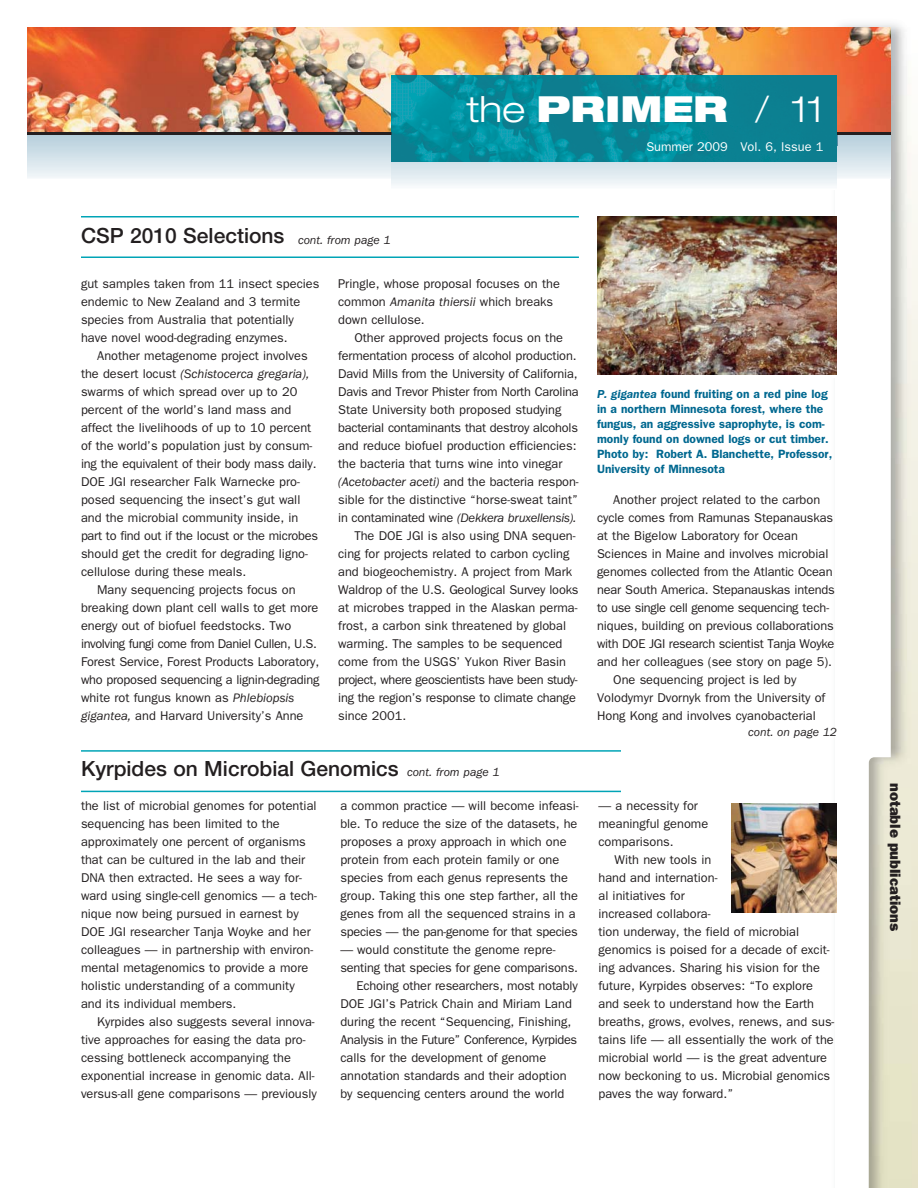
<style>
.page{position:relative;width:918px;height:1188px;background:#fff}
.page>*{position:absolute;margin:0;border:0;box-sizing:border-box;transform-origin:0 0}
.t1{font:300 expanded 36px "Helvetica Neue LT Std";color:#fff}
.t2{font:500 21px "Helvetica Neue LT Std";color:#231f20}
.t3{font:15px "ITC Franklin Gothic Std Hvy";color:#231f20}
.t4{font:12.75px/18px "ITC Franklin Gothic Std";color:#231f20}
.t5{font:12.75px "ITC Franklin Gothic Std";letter-spacing:-.02em;color:#231f20}
.t6{font:12.75px "ITC Franklin Gothic Std";letter-spacing:-.025em;color:#231f20}
.t7{font:12.75px "ITC Franklin Gothic Std";letter-spacing:-.03em;color:#231f20}
.t8{font:italic 12.75px "ITC Franklin Gothic Std";letter-spacing:-.02em;color:#231f20}
.t9{font:italic 12.75px "ITC Franklin Gothic Std";color:#231f20}
.t10{font:12.75px "ITC Franklin Gothic Std";color:#fff}
.t11{font:600 12px/15px "ITC Franklin Gothic Std";color:#006890}
.t12{font:italic 12px "ITC Franklin Gothic Std";color:#231f20}
.s1{font-weight:900}
.s2{font-style:normal}
.s3{font-style:italic}
</style>
<div class="page">
<svg style="left:840px;top:179px;width:51px;height:1009px"></svg>
<svg style="left:27px;top:135px;width:864px;height:44px;background:#d3e2ea"></svg>
<svg style="left:392px;top:161px;width:445px;height:24px;background:#d7e6ec"></svg>
<img style="left:27px;top:27px;width:864px;height:105px">
<img style="left:392px;top:75px;width:445px;height:86px">
<hr style="left:27px;top:132px;width:365px;height:3px;background:#231f20">
<hr style="left:837px;top:132px;width:54px;height:3px;background:#231f20">
<hr style="left:81px;top:750px;width:540px;height:2px;background:#00a4b6">
<hr style="left:81px;top:791px;width:540px;height:1px;background:#00a4b6">
<hr style="left:81px;top:216px;width:498px;height:2px;background:#00a4b6">
<hr style="left:81px;top:256px;width:498px;height:2px;background:#00a4b6">
<img style="left:732px;top:803px;width:105px;height:110px">
<svg style="left:597px;top:374px;width:240px;height:1px"></svg>
<img style="left:597px;top:216px;width:240px;height:158px">
<h2 class="t2" style="left:81px;top:228px;width:205px">CSP 2010 Selections</h2>
<p class="t12" style="left:298px;top:236px;width:94px">cont. from page 1</p>
<h1 class="t1" style="left:467px;top:88px;width:358px">the <span class="s1">PRIMER</span> / 11</h1>
<p class="t10" style="left:646px;top:142px;width:179px">Summer 2009 Vol. 6, Issue 1</p>
<p class="t4" style="left:81px;top:276px;width:240px">gut samples taken from 11 insect species endemic to New Zealand and 3 termite species from Australia that potentially have novel wood-degrading enzymes.</p>
<p class="t4" style="left:97px;top:348px;width:212px">Another metagenome project involves</p>
<p class="t9" style="left:81px;top:370px;width:230px"><span class="s2">the desert locust</span> (Schistocerca gregaria),</p>
<p class="t4" style="left:81px;top:384px;width:218px">swarms of which spread over up to 20</p>
<p class="t4" style="left:81px;top:402px;width:212px">percent of the world’s land mass and</p>
<p class="t4" style="left:81px;top:420px;width:232px">affect the livelihoods of up to 10 percent</p>
<p class="t4" style="left:81px;top:438px;width:233px">of the world’s population just by consum-</p>
<p class="t4" style="left:81px;top:456px;width:237px">ing the equivalent of their body mass daily.</p>
<p class="t4" style="left:81px;top:474px;width:220px">DOE JGI researcher Falk Warnecke pro-</p>
<p class="t4" style="left:81px;top:492px;width:221px">posed sequencing the insect’s gut wall</p>
<p class="t4" style="left:81px;top:510px;width:219px">and the microbial community inside, in</p>
<p class="t5" style="left:81px;top:531px;width:239px">part to find out if the locust or the microbes</p>
<p class="t4" style="left:81px;top:546px;width:228px">should get the credit for degrading ligno-</p>
<p class="t4" style="left:81px;top:564px;width:167px">cellulose during these meals.</p>
<p class="t4" style="left:97px;top:582px;width:200px">Many sequencing projects focus on</p>
<p class="t4" style="left:81px;top:600px;width:239px">breaking down plant cell walls to get more</p>
<p class="t4" style="left:81px;top:618px;width:212px">energy out of biofuel feedstocks. Two</p>
<p class="t7" style="left:81px;top:639px;width:237px">involving fungi come from Daniel Cullen, U.S.</p>
<p class="t4" style="left:81px;top:654px;width:240px">Forest Service, Forest Products Laboratory,</p>
<p class="t5" style="left:81px;top:675px;width:240px">who proposed sequencing a lignin-degrading</p>
<p class="t4" style="left:81px;top:690px;width:215px">white rot fungus known as <span class="s3">Phlebiopsis</span></p>
<p class="t4" style="left:81px;top:708px;width:224px"><span class="s3">gigantea,</span> and Harvard University’s Anne</p>
<p class="t4" style="left:338px;top:276px;width:223px">Pringle, whose proposal focuses on the common <span class="s3">Amanita thiersii</span> which breaks down cellulose.</p>
<p class="t4" style="left:354px;top:330px;width:210px">Other approved projects focus on the</p>
<p class="t4" style="left:338px;top:348px;width:240px">fermentation process of alcohol production.</p>
<p class="t4" style="left:338px;top:366px;width:241px">David Mills from the University of California,</p>
<p class="t5" style="left:338px;top:387px;width:242px">Davis and Trevor Phister from North Carolina</p>
<p class="t4" style="left:338px;top:402px;width:225px">State University both proposed studying</p>
<p class="t5" style="left:338px;top:423px;width:241px">bacterial contaminants that destroy alcohols</p>
<p class="t4" style="left:338px;top:438px;width:240px">and reduce biofuel production efficiencies:</p>
<p class="t4" style="left:338px;top:456px;width:226px">the bacteria that turns wine into vinegar</p>
<p class="t4" style="left:338px;top:474px;width:242px"><span class="s3">(Acetobacter aceti)</span> and the bacteria respon-</p>
<p class="t4" style="left:338px;top:492px;width:241px">sible for the distinctive “horse-sweat taint”</p>
<p class="t8" style="left:338px;top:514px;width:240px"><span class="s2">in contaminated wine</span> (Dekkera bruxellensis).</p>
<p class="t4" style="left:354px;top:528px;width:223px">The DOE JGI is also using DNA sequen-</p>
<p class="t4" style="left:338px;top:546px;width:233px">cing for projects related to carbon cycling</p>
<p class="t4" style="left:338px;top:564px;width:235px">and biogeochemistry. A project from Mark</p>
<p class="t4" style="left:338px;top:582px;width:242px">Waldrop of the U.S. Geological Survey looks</p>
<p class="t4" style="left:338px;top:600px;width:241px">at microbes trapped in the Alaskan perma-</p>
<p class="t4" style="left:338px;top:618px;width:229px">frost, a carbon sink threatened by global</p>
<p class="t4" style="left:338px;top:636px;width:226px">warming. The samples to be sequenced</p>
<p class="t4" style="left:338px;top:654px;width:229px">come from the USGS’ Yukon River Basin</p>
<p class="t7" style="left:338px;top:675px;width:241px">project, where geoscientists have been study-</p>
<p class="t5" style="left:338px;top:693px;width:239px">ing the region’s response to climate change</p>
<p class="t4" style="left:338px;top:708px;width:70px">since 2001.</p>
<h2 class="t2" style="left:81px;top:761px;width:319px">Kyrpides on Microbial Genomics</h2>
<p class="t12" style="left:407px;top:768px;width:94px">cont. from page 1</p>
<p class="t4" style="left:81px;top:798px;width:237px">the list of microbial genomes for potential sequencing has been limited to the approximately one percent of organisms that can be cultured in the lab and their DNA then extracted. He sees a way for&shy;ward using single-cell genomics — a tech&shy;nique now being pursued in earnest by DOE JGI researcher Tanja Woyke and her colleagues — in partnership with environ&shy;mental metagenomics to provide a more holistic understanding of a community and its individual members.</p>
<p class="t4" style="left:81px;top:1014px;width:237px;text-indent:16px">Kyrpides also suggests several innova&shy;tive approaches for easing the data pro&shy;cessing bottleneck accompanying the exponential increase in genomic data. All&shy;versus-all gene comparisons — previously</p>
<p class="t4" style="left:340px;top:798px;width:240px">a common practice — will become infeasi&shy;ble. To reduce the size of the datasets, he proposes a proxy approach in which one protein from each protein family or one species from each genus represents the group. Taking this one step farther, all the genes from all the sequenced strains in a species — the pan-genome for that species</p>
<p class="t4" style="left:340px;top:942px;width:217px">— would constitute the genome repre-</p>
<p class="t4" style="left:340px;top:960px;width:239px">senting that species for gene comparisons.</p>
<p class="t4" style="left:357px;top:978px;width:223px">Echoing other researchers, most notably</p>
<p class="t4" style="left:340px;top:996px;width:233px">DOE JGI’s Patrick Chain and Miriam Land</p>
<p class="t4" style="left:340px;top:1014px;width:233px">during the recent “Sequencing, Finishing,</p>
<p class="t6" style="left:340px;top:1035px;width:238px">Analysis in the Future” Conference, Kyrpides</p>
<p class="t4" style="left:340px;top:1050px;width:207px">calls for the development of genome</p>
<p class="t4" style="left:340px;top:1068px;width:228px">annotation standards and their adoption</p>
<p class="t4" style="left:340px;top:1086px;width:226px">by sequencing centers around the world</p>
<p class="t11" style="left:597px;top:388px;width:237px"><span class="s3">P. gigantea</span> found fruiting on a red pine log in a northern Minnesota forest, where the fungus, an aggressive saprophyte, is com&shy;monly found on downed logs or cut timber.<br>Photo by: Robert A. Blanchette, Professor, University of Minnesota</p>
<p class="t4" style="left:613px;top:492px;width:208px">Another project related to the carbon</p>
<p class="t4" style="left:597px;top:510px;width:238px">cycle comes from Ramunas Stepanauskas</p>
<p class="t4" style="left:597px;top:528px;width:202px">at the Bigelow Laboratory for Ocean</p>
<p class="t4" style="left:597px;top:546px;width:233px">Sciences in Maine and involves microbial</p>
<p class="t4" style="left:597px;top:564px;width:237px">genomes collected from the Atlantic Ocean</p>
<p class="t4" style="left:597px;top:582px;width:239px">near South America. Stepanauskas intends</p>
<p class="t6" style="left:597px;top:603px;width:234px">to use single cell genome sequencing tech-</p>
<p class="t4" style="left:597px;top:618px;width:238px">niques, building on previous collaborations</p>
<p class="t6" style="left:597px;top:639px;width:239px">with DOE JGI research scientist Tanja Woyke</p>
<p class="t4" style="left:597px;top:654px;width:236px">and her colleagues (see story on page 5).</p>
<p class="t4" style="left:613px;top:672px;width:185px">One sequencing project is led by</p>
<p class="t4" style="left:597px;top:690px;width:230px">Volodymyr Dvornyk from the University of</p>
<p class="t4" style="left:597px;top:708px;width:220px">Hong Kong and involves cyanobacterial</p>
<p class="t12" style="left:748px;top:728px;width:90px">cont. on page 12</p>
<p class="t4" style="left:598px;top:798px;width:111px">— a necessity for meaningful genome comparisons.</p>
<p class="t4" style="left:598px;top:852px;width:238px;text-indent:16px">With new tools in<br>hand and internation-<br>al initiatives for<br>increased collabora-<br>tion underway, the field of microbial genomics is poised for a decade of excit&shy;ing advances. Sharing his vision for the future, Kyrpides observes: “To explore and seek to understand how the Earth breaths, grows, evolves, renews, and sus&shy;tains life — all essentially the work of the microbial world — is the great adventure now beckoning to us. Microbial genomics paves the way forward.”</p>
<p class="t3" style="left:904px;top:783px;width:150px;rotate:90deg">notable publications</p>
</div>
